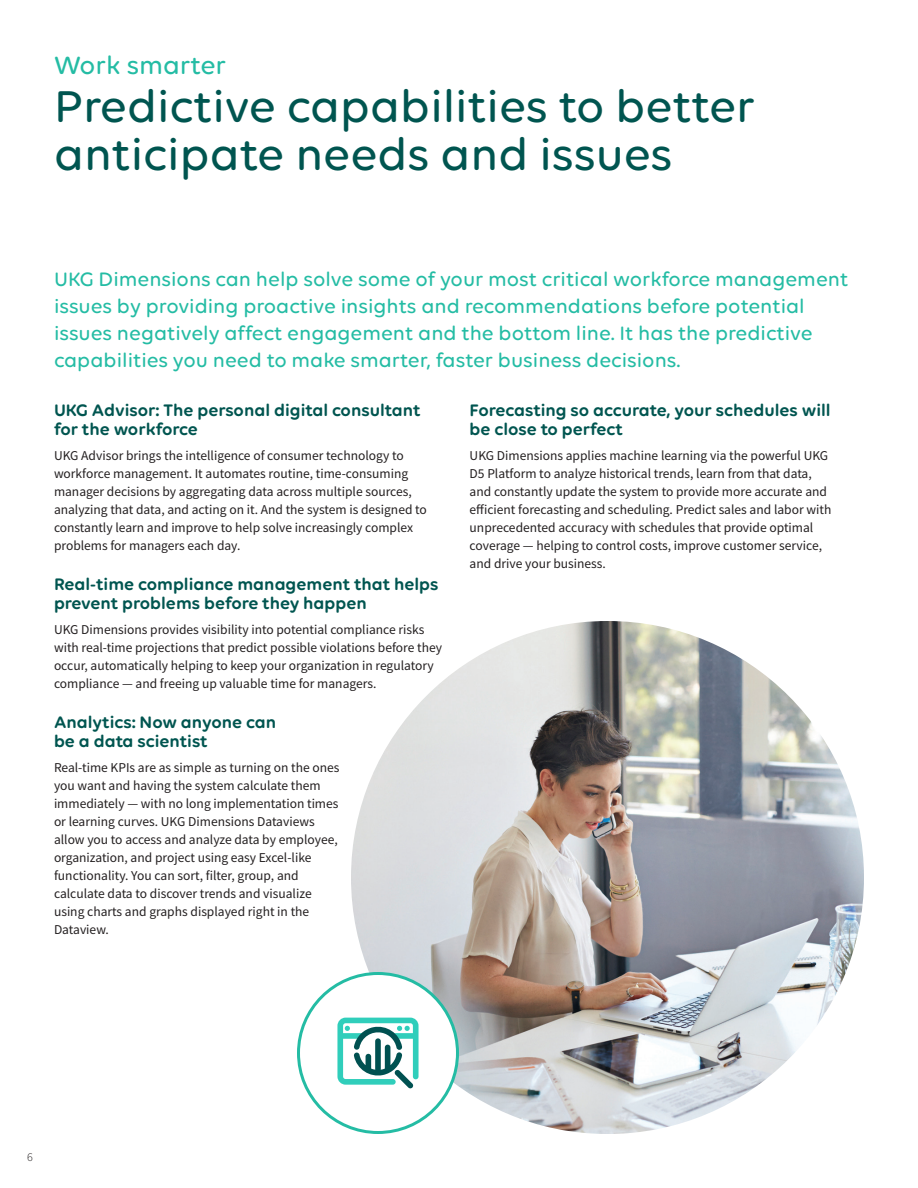
<style>
.page{position:relative;width:918px;height:1188px;background:#fff}
.page>*{position:absolute;margin:0;border:0;box-sizing:border-box;transform-origin:0 0}
.Main_headline_Dark_T{font:500 48px/48px "Volte Rounded";color:#005550}
.Main_subheadline_Lig{font:500 27px "Volte Rounded";color:#24bca4}
.Body_text_14_18_Ligh{font:500 21px/27px "Volte Rounded";color:#24bca4}
.Body_text_header_12{font:600 18px/19.5px "Volte Rounded";color:#005550}
.Body_text_9_12_Black{font:13.5px/18px "Source Sans Pro";color:#231f20}
.t1{font:300 12px "Source Sans Pro";color:#231f20}
</style>
<div class="page">
<img style="left:351px;top:621px;width:513px;height:513px;border-radius:256px">
<div style="left:298px;top:974px;width:160px;height:159px;background:#fff;border-radius:50%"></div>
<div style="left:297px;top:972px;width:162px;height:162px;border:3px solid #24bca4;border-radius:50%"></div>
<svg style="left:337px;top:1018px;width:82px;height:70px"></svg>
<p class="Main_subheadline_Lig" style="left:54px;top:50px;width:174px">Work smarter</p>
<p class="Main_headline_Dark_T" style="left:54px;top:81px;width:702px">Predictive capabilities to better anticipate needs and issues</p>
<p class="Body_text_14_18_Ligh" style="left:54px;top:265px;width:796px">UKG Dimensions can help solve some of your most critical workforce management issues by providing proactive insights and recommendations before potential issues negatively affect engagement and the bottom line. It has the predictive capabilities you need to make smarter, faster business decisions.</p>
<p class="Body_text_header_12" style="left:54px;top:399px;width:368px">UKG Advisor: The personal digital consultant for the workforce</p>
<p class="Body_text_9_12_Black" style="left:54px;top:446px;width:374px">UKG Advisor brings the intelligence of consumer technology to workforce management. It automates routine, time-consuming manager decisions by aggregating data across multiple sources, analyzing that data, and acting on it. And the system is designed to constantly learn and improve to help solve increasingly complex problems for managers each day.</p>
<p class="Body_text_header_12" style="left:54px;top:573px;width:386px">Real-time compliance management that helps prevent problems before they happen</p>
<p class="Body_text_9_12_Black" style="left:54px;top:620px;width:390px">UKG Dimensions provides visibility into potential compliance risks with real-time projections that predict possible violations before they occur, automatically helping to keep your organization in regulatory compliance — and freeing up valuable time for managers.</p>
<p class="Body_text_header_12" style="left:54px;top:711px;width:224px">Analytics: Now anyone can be a data scientist</p>
<p class="Body_text_9_12_Black" style="left:54px;top:758px;width:287px">Real-time KPIs are as simple as turning on the ones you want and having the system calculate them immediately — with no long implementation times or learning curves. UKG Dimensions Dataviews allow you to access and analyze data by employee, organization, and project using easy Excel-like functionality. You can sort, filter, group, and calculate data to discover trends and visualize using charts and graphs displayed right in the Dataview.</p>
<p class="Body_text_header_12" style="left:470px;top:399px;width:363px">Forecasting so accurate, your schedules will be close to perfect</p>
<p class="Body_text_9_12_Black" style="left:470px;top:446px;width:363px">UKG Dimensions applies machine learning via the powerful UKG D5 Platform to analyze historical trends, learn from that data, and constantly update the system to provide more accurate and efficient forecasting and scheduling. Predict sales and labor with unprecedented accuracy with schedules that provide optimal coverage — helping to control costs, improve customer service, and drive your business.</p>
<p class="t1" style="left:27px;top:1150px;width:7px">6</p>
</div>
